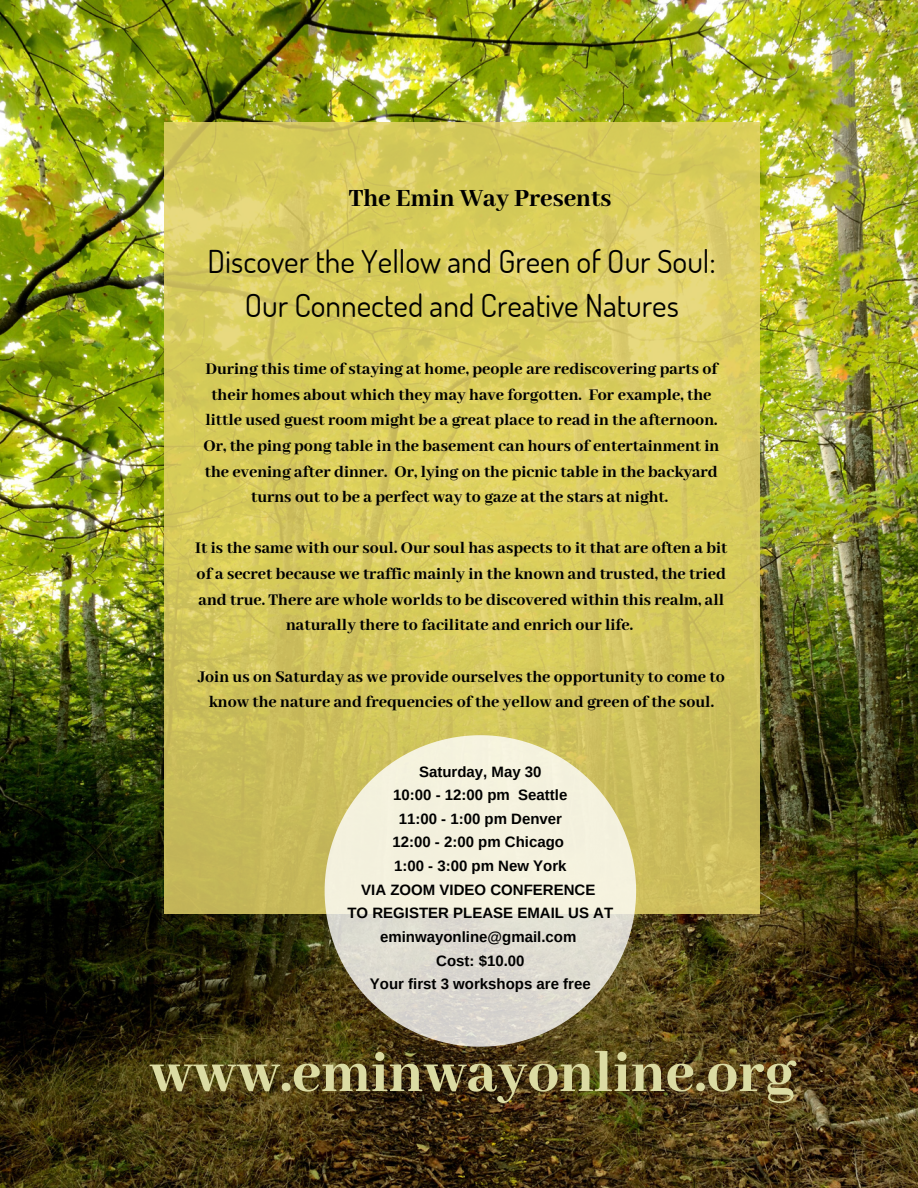
<style>
.page{position:relative;width:918px;height:1188px;background:#fff}
.page>*{position:absolute;margin:0;border:0;box-sizing:border-box;transform-origin:0 0}
.t1{font:800 63px "Abhaya Libre";color:#dbdba3}
.t2{font:31.5px/43.8px "Dosis";color:#000;text-align:center}
.t3{font:800 27px "Abhaya Libre";color:#000}
.t4{font:800 17.85px/25.7px "Abhaya Libre";color:#000;text-align:center}
.t5{font:700 15px/23.7px "Arimo";color:#000;text-align:center}
</style>
<div class="page">
<img style="left:0;top:0;width:918px;height:1188px">
<svg style="left:165px;top:122px;width:595px;height:792px;background:#d6c95f"></svg>
<svg style="left:325px;top:735px;width:311px;height:312px;background:#d7d2b7"></svg>
<h3 class="t3" style="left:349px;top:183px;width:264px">The Emin Way Presents</h3>
<h2 class="t2" style="left:208px;top:239px;width:510px">Discover the Yellow and Green of Our Soul:<br>Our Connected and Creative Natures</h2>
<p class="t4" style="left:203px;top:357px;width:517px">During this time of staying at home, people are rediscovering parts of their homes about which they may have forgotten. For example, the little used guest room might be a great place to read in the afternoon.<br>Or, the ping pong table in the basement can hours of entertainment in the evening after dinner. Or, lying on the picnic table in the backyard turns out to be a perfect way to gaze at the stars at night.</p>
<p class="t4" style="left:195px;top:536px;width:534px">It is the same with our soul. Our soul has aspects to it that are often a bit of a secret because we traffic mainly in the known and trusted, the tried and true. There are whole worlds to be discovered within this realm, all naturally there to facilitate and enrich our life.</p>
<p class="t4" style="left:198px;top:664px;width:528px">Join us on Saturday as we provide ourselves the opportunity to come to know the nature and frequencies of the yellow and green of the soul.</p>
<p class="t5" style="left:347px;top:760px;width:267px">Saturday, May 30<br>10:00 - 12:00 pm Seattle<br>11:00 - 1:00 pm Denver<br>12:00 - 2:00 pm Chicago<br>1:00 - 3:00 pm New York<br>VIA ZOOM VIDEO CONFERENCE<br>TO REGISTER PLEASE EMAIL US AT eminwayonline@gmail.com<br>Cost: $10.00<br>Your first 3 workshops are free</p>
<h1 class="t1" style="left:149px;top:1038px;width:648px">www.eminwayonline.org</h1>
</div>
